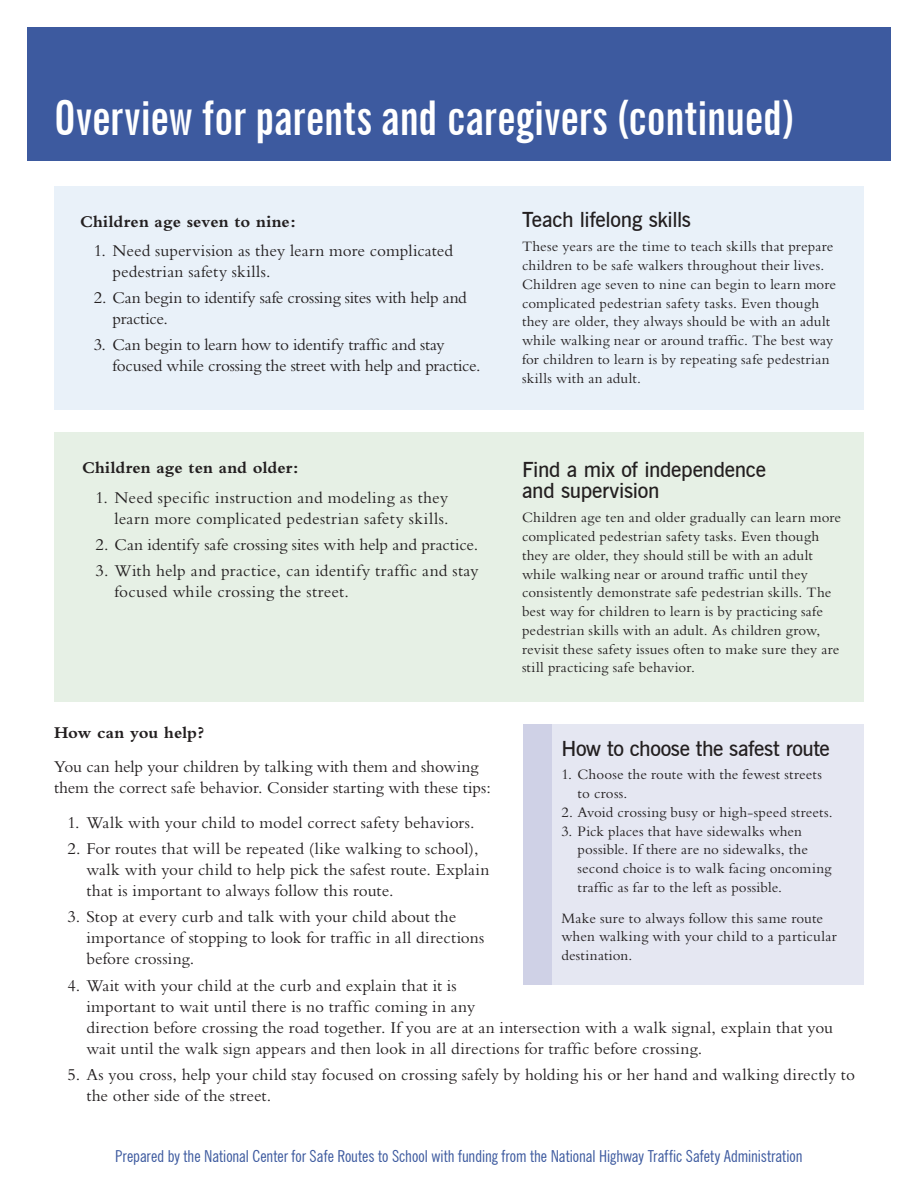
<style>
.page{position:relative;width:918px;height:1188px;background:#fff}
.page>*{position:absolute;margin:0;border:0;box-sizing:border-box;transform-origin:0 0}
.t1{font:700 extra-condensed 48px "News Gothic BT";letter-spacing:-.005em;color:#fff}
.t2{font:600 21px/21px "News Gothic BT";letter-spacing:-.015em;color:#231f20}
.t3{font:17.25px/21px "Bembo";letter-spacing:.005em;color:#231f20}
.t4{font:17.25px/21px "Bembo";letter-spacing:-.015em;color:#231f20}
.t5{font:700 17.25px "Bembo";letter-spacing:.005em;color:#231f20}
.t6{font:condensed 16.5px "News Gothic BT";color:#3d5a9f}
.t7{font:15px/18.8px "Bembo";letter-spacing:.01em;color:#231f20}
</style>
<div class="page">
<div style="left:27px;top:27px;width:864px;height:133px;background:#3d5a9f"></div>
<div style="left:54px;top:433px;width:810px;height:269px;background:#e6f0e5"></div>
<div style="left:54px;top:186px;width:810px;height:223px;background:#e9f1f9"></div>
<div style="left:523px;top:724px;width:29px;height:262px;background:#cfd1e6"></div>
<div style="left:552px;top:724px;width:312px;height:262px;background:#e5e7f2"></div>
<h1 class="t1" style="left:54px;top:89px;width:742px">Overview for parents and caregivers (continued)</h1>
<p class="t5" style="left:80px;top:212px;width:217px">Children age seven to nine:</p>
<p class="t3" style="left:113px;top:239px;width:342px;text-indent:-19px">1. Need supervision as they learn more complicated pedestrian safety skills.</p>
<p class="t4" style="left:113px;top:287px;width:356px;text-indent:-19px">2. Can begin to identify safe crossing sites with help and practice.</p>
<p class="t4" style="left:113px;top:334px;width:370px;text-indent:-19px">3. Can begin to learn how to identify traffic and stay focused while crossing the street with help and practice.</p>
<p class="t5" style="left:82px;top:458px;width:218px">Children age ten and older:</p>
<p class="t3" style="left:96px;top:486px;width:355px;text-align:right">1. Need specific instruction and modeling as they learn more complicated pedestrian safety skills.</p>
<p class="t3" style="left:96px;top:534px;width:384px">2. Can identify safe crossing sites with help and practice.</p>
<p class="t3" style="left:115px;top:560px;width:366px;text-indent:-19px">3. With help and practice, can identify traffic and stay focused while crossing the street.</p>
<p class="t2" style="left:522px;top:209px;width:171px">Teach lifelong skills</p>
<p class="t7" style="left:522px;top:237px;width:316px">These years are the time to teach skills that prepare children to be safe walkers throughout their lives.<br>Children age seven to nine can begin to learn more complicated pedestrian safety tasks. Even though they are older, they always should be with an adult while walking near or around traffic. The best way for children to learn is by repeating safe pedestrian skills with an adult.</p>
<p class="t2" style="left:522px;top:459px;width:246px">Find a mix of independence and supervision</p>
<p class="t7" style="left:522px;top:508px;width:321px">Children age ten and older gradually can learn more complicated pedestrian safety tasks. Even though they are older, they should still be with an adult while walking near or around traffic until they consistently demonstrate safe pedestrian skills. The best way for children to learn is by practicing safe pedestrian skills with an adult. As children grow, revisit these safety issues often to make sure they are still practicing safe behavior.</p>
<p class="t5" style="left:54px;top:723px;width:152px">How can you help?</p>
<p class="t3" style="left:54px;top:756px;width:439px">You can help your children by talking with them and showing them the correct safe behavior. Consider starting with these tips:</p>
<p class="t3" style="left:68px;top:812px;width:409px">1. Walk with your child to model correct safety behaviors.</p>
<p class="t3" style="left:86px;top:838px;width:405px;text-indent:-19px">2. For routes that will be repeated (like walking to school), walk with your child to help pick the safest route. Explain that is important to always follow this route.</p>
<p class="t3" style="left:86px;top:906px;width:400px;text-indent:-19px">3. Stop at every curb and talk with your child about the importance of stopping to look for traffic in all directions before crossing.</p>
<p class="t3" style="left:86px;top:975px;width:748px;text-indent:-19px">4. Wait with your child at the curb and explain that it is<br>important to wait until there is no traffic coming in any<br>direction before crossing the road together. If you are at an intersection with a walk signal, explain that you wait until the walk sign appears and then look in all directions for traffic before crossing.</p>
<p class="t3" style="left:86px;top:1064px;width:770px;text-indent:-19px">5. As you cross, help your child stay focused on crossing safely by holding his or her hand and walking directly to the other side of the street.</p>
<p class="t2" style="left:561px;top:738px;width:270px">How to choose the safest route</p>
<p class="t7" style="left:578px;top:765px;width:246px;text-indent:-16px">1. Choose the route with the fewest streets to cross.</p>
<p class="t7" style="left:561px;top:802px;width:273px">2. Avoid crossing busy or high-speed streets.</p>
<p class="t7" style="left:578px;top:821px;width:255px;text-indent:-16px">3. Pick places that have sidewalks when possible. If there are no sidewalks, the second choice is to walk facing oncoming traffic as far to the left as possible.</p>
<p class="t7" style="left:561px;top:908px;width:277px">Make sure to always follow this same route when walking with your child to a particular destination.</p>
<p class="t6" style="left:115px;top:1146px;width:689px">Prepared by the National Center for Safe Routes to School with funding from the National Highway Traffic Safety Administration</p>
</div>
